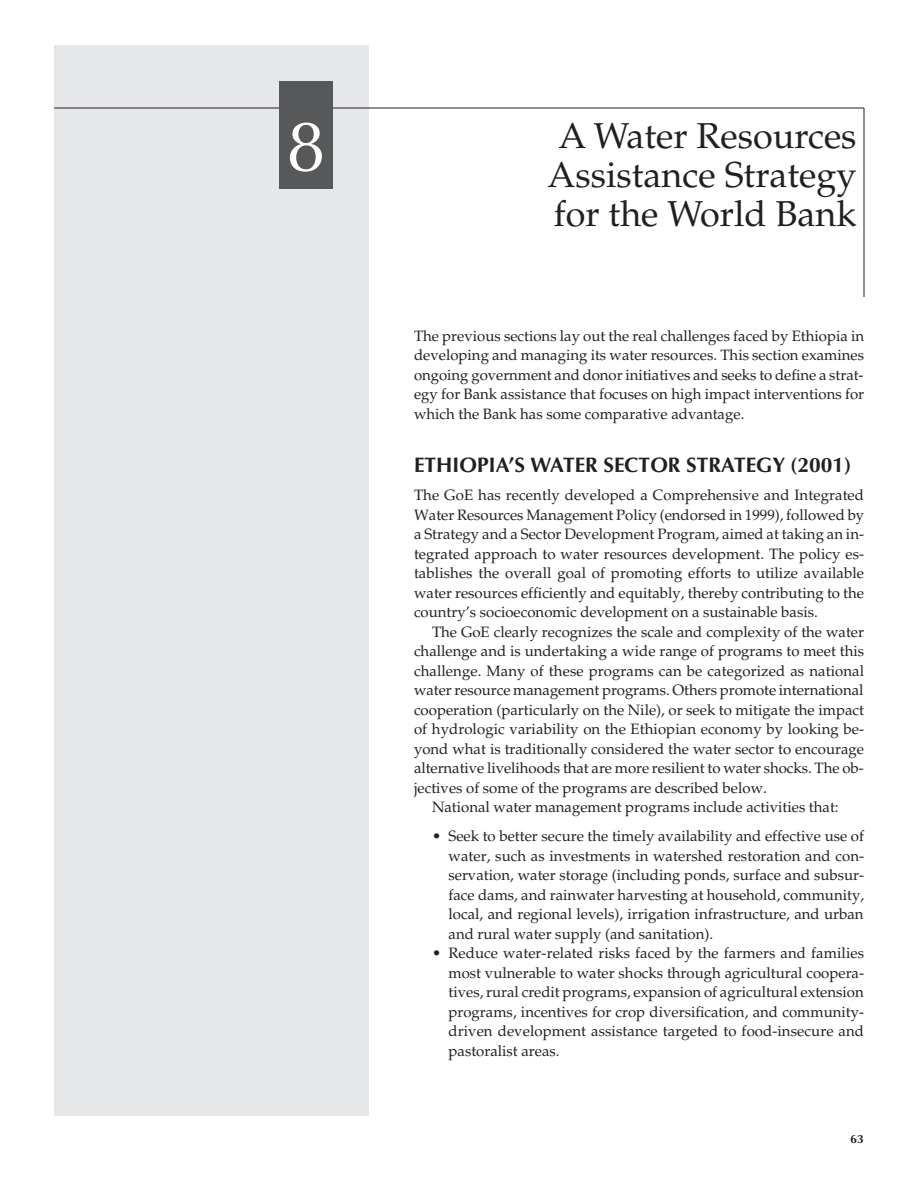
<style>
.page{position:relative;width:918px;height:1188px;background:#fff}
.page>*{position:absolute;margin:0;border:0;box-sizing:border-box;transform-origin:0 0}
.t1{font:72px "Optima";color:#fff}
.t2{font:36px/39px "Palatino";color:#231f20;text-align:center}
.t3{font:700 21px "Optima";color:#231f20}
.t4{font:15px/19.5px "Palatino";color:#231f20;text-align:justify}
.t5{font:700 12px "Optima";color:#231f20}
</style>
<div class="page">
<div style="left:54px;top:45px;width:315px;height:1071px;background:#e6e7e9"></div>
<hr style="left:54px;top:108px;width:810px;height:1px;background:#231f20">
<hr style="left:864px;top:108px;width:1px;height:189px;background:#231f20">
<div style="left:279px;top:81px;width:54px;height:108px;background:#57585a"></div>
<h1 class="t1" style="left:286px;top:104px;width:42px">8</h1>
<h2 class="t2" style="left:548px;top:120px;width:311px">A Water Resources<br>Assistance Strategy for the World Bank</h2>
<p class="t4" style="left:414px;top:328px;width:452px">The previous sections lay out the real challenges faced by Ethiopia in developing and managing its water resources. This section examines ongoing government and donor initiatives and seeks to define a strat&shy;egy for Bank assistance that focuses on high impact interventions for which the Bank has some comparative advantage.</p>
<h3 class="t3" style="left:414px;top:452px;width:439px">ETHIOPIA’S WATER SECTOR STRATEGY (2001)</h3>
<p class="t4" style="left:414px;top:487px;width:452px">The GoE has recently developed a Comprehensive and Integrated Water Resources Management Policy (endorsed in 1999), followed by a Strategy and a Sector Development Program, aimed at taking an in&shy;tegrated approach to water resources development. The policy es&shy;tablishes the overall goal of promoting efforts to utilize available water resources efficiently and equitably, thereby contributing to the country’s socioeconomic development on a sustainable basis.</p>
<p class="t4" style="left:432px;top:623px;width:434px">The GoE clearly recognizes the scale and complexity of the water</p>
<p class="t4" style="left:414px;top:643px;width:452px">challenge and is undertaking a wide range of programs to meet this</p>
<p class="t4" style="left:414px;top:662px;width:452px">challenge. Many of these programs can be categorized as national</p>
<p class="t4" style="left:414px;top:682px;width:451px">water resource management programs. Others promote international</p>
<p class="t4" style="left:414px;top:701px;width:452px">cooperation (particularly on the Nile), or seek to mitigate the impact</p>
<p class="t4" style="left:414px;top:721px;width:452px">of hydrologic variability on the Ethiopian economy by looking be-</p>
<p class="t4" style="left:414px;top:740px;width:452px">yond what is traditionally considered the water sector to encourage</p>
<p class="t4" style="left:414px;top:760px;width:451px">alternative livelihoods that are more resilient to water shocks. The ob-</p>
<p class="t4" style="left:414px;top:779px;width:354px">jectives of some of the programs are described below.</p>
<p class="t4" style="left:432px;top:799px;width:408px">National water management programs include activities that:</p>
<p class="t4" style="left:448px;top:828px;width:417px;text-indent:-16px">• Seek to better secure the timely availability and effective use of water, such as investments in watershed restoration and con&shy;servation, water storage (including ponds, surface and subsur&shy;face dams, and rainwater harvesting at household, community, local, and regional levels), irrigation infrastructure, and urban and rural water supply (and sanitation).</p>
<p class="t4" style="left:448px;top:945px;width:417px;text-indent:-16px">• Reduce water-related risks faced by the farmers and families most vulnerable to water shocks through agricultural coopera&shy;tives, rural credit programs, expansion of agricultural extension programs, incentives for crop diversification, and community&shy;driven development assistance targeted to food-insecure and pastoralist areas.</p>
<p class="t5" style="left:851px;top:1132px;width:15px">63</p>
</div>
